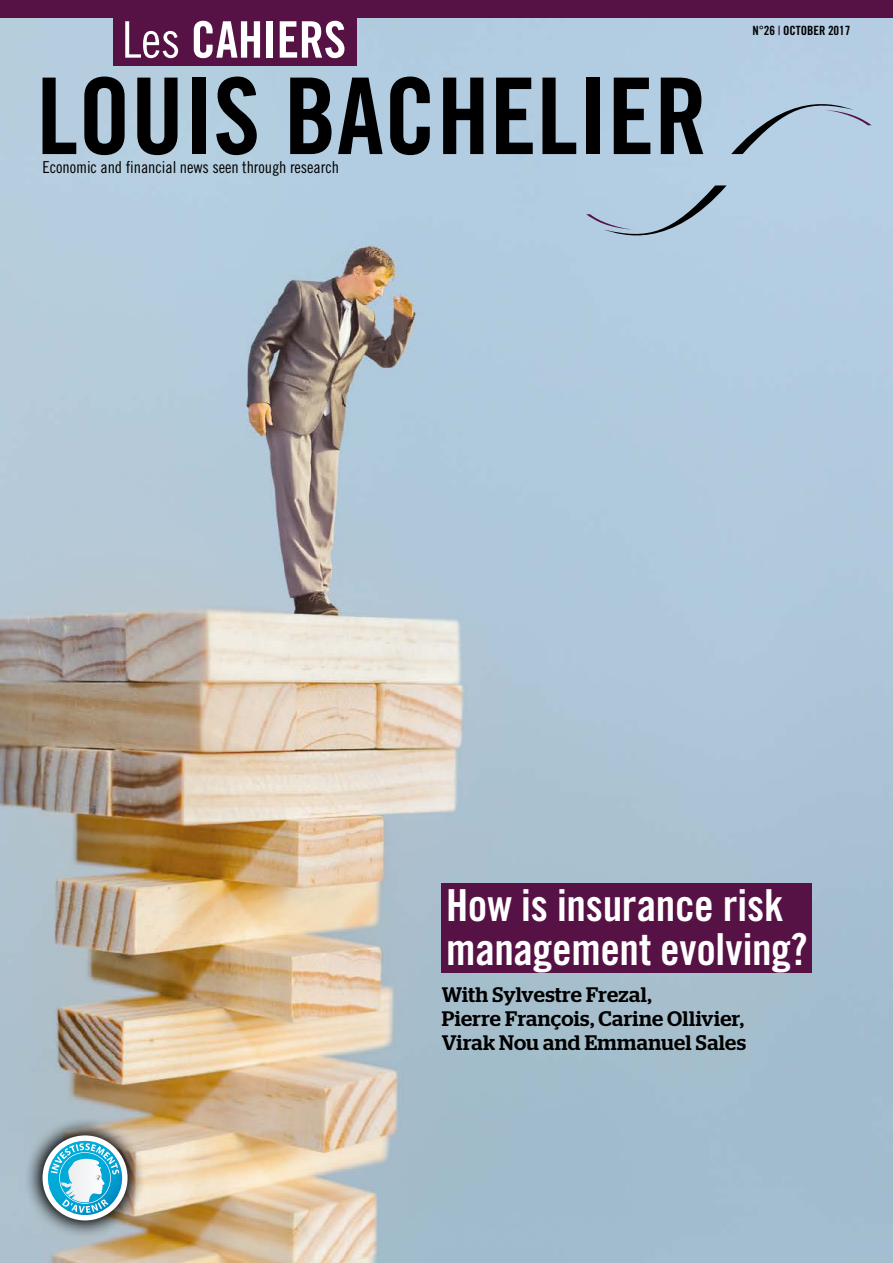
<style>
.page{position:relative;width:893px;height:1263px;background:#fff}
.page>*{position:absolute;margin:0;border:0;box-sizing:border-box;transform-origin:0 0}
.t1{font:50.4px "Trade Gothic LT Std Bd Cn 20";letter-spacing:-.005em;color:#fff}
.t2{font:44.1px/44.1px "Trade Gothic LT Std Bd Cn 20";letter-spacing:-.005em;color:#fff}
.t3{font:500 21px/24px "Stag";letter-spacing:.02em;color:#000}
.t4{font:16.5px "Trade Gothic LT Std Cn 18";letter-spacing:-.005em;color:#000}
.t5{font:12.75px "Trade Gothic LT Std Bd Cn 20";letter-spacing:-.005em;color:#000}
.s1{font-family:"Trade Gothic LT Std Cn 18"}
.s2{color:#561244}
</style>
<div class="page">
<img style="left:0;top:17px;width:893px;height:1246px">
<div style="left:0;top:0;width:893px;height:17px;background:#561244"></div>
<div style="left:113px;top:13px;width:244px;height:53px;background:#561244"></div>
<svg style="left:43px;top:78px;width:33px;height:76px;background:#5f6b74"></svg>
<svg style="left:84px;top:77px;width:41px;height:78px;background:#3d454b"></svg>
<svg style="left:137px;top:78px;width:41px;height:77px;background:#3f474d"></svg>
<div style="left:192px;top:78px;width:13px;height:76px;background:#000"></div>
<svg style="left:216px;top:77px;width:41px;height:78px;background:#536068"></svg>
<svg style="left:290px;top:78px;width:41px;height:76px;background:#2e363b"></svg>
<svg style="left:338px;top:78px;width:45px;height:76px;background:#515d67"></svg>
<svg style="left:390px;top:77px;width:40px;height:78px;background:#4b575f"></svg>
<svg style="left:443px;top:78px;width:40px;height:76px;background:#353d43"></svg>
<svg style="left:496px;top:78px;width:37px;height:76px;background:#455058"></svg>
<svg style="left:542px;top:78px;width:34px;height:76px;background:#5d6b76"></svg>
<div style="left:586px;top:78px;width:13px;height:76px;background:#000"></div>
<svg style="left:614px;top:78px;width:36px;height:76px;background:#454f57"></svg>
<svg style="left:661px;top:78px;width:42px;height:76px;background:#394249"></svg>
<svg style="left:586px;top:185px;width:141px;height:65px;background:#a7c0d4"></svg>
<svg style="left:731px;top:90px;width:141px;height:64px;background:#a9c1d6"></svg>
<img style="left:24px;top:1117px;width:122px;height:121px">
<div style="left:43px;top:1135px;width:85px;height:85px;background:#fff;border-radius:50%"></div>
<svg style="left:47px;top:1140px;width:76px;height:76px"></svg>
<div style="left:442px;top:883px;width:370px;height:90px;background:#561244"></div>
<h1 class="t1" style="left:122px;top:9px;width:226px"><span class="s1">Les</span> CAHIERS</h1>
<p class="t5" style="left:752px;top:22px;width:100px">N°26 <span class="s2">|</span> OCTOBER 2017</p>
<p class="t4" style="left:43px;top:157px;width:298px">Economic and financial news seen through research</p>
<h2 class="t2" style="left:446px;top:883px;width:363px">How is insurance risk management evolving?</h2>
<p class="t3" style="left:442px;top:982px;width:306px">With Sylvestre Frezal,<br>Pierre François, Carine Ollivier,<br>Virak Nou and Emmanuel Sales</p>
</div>
